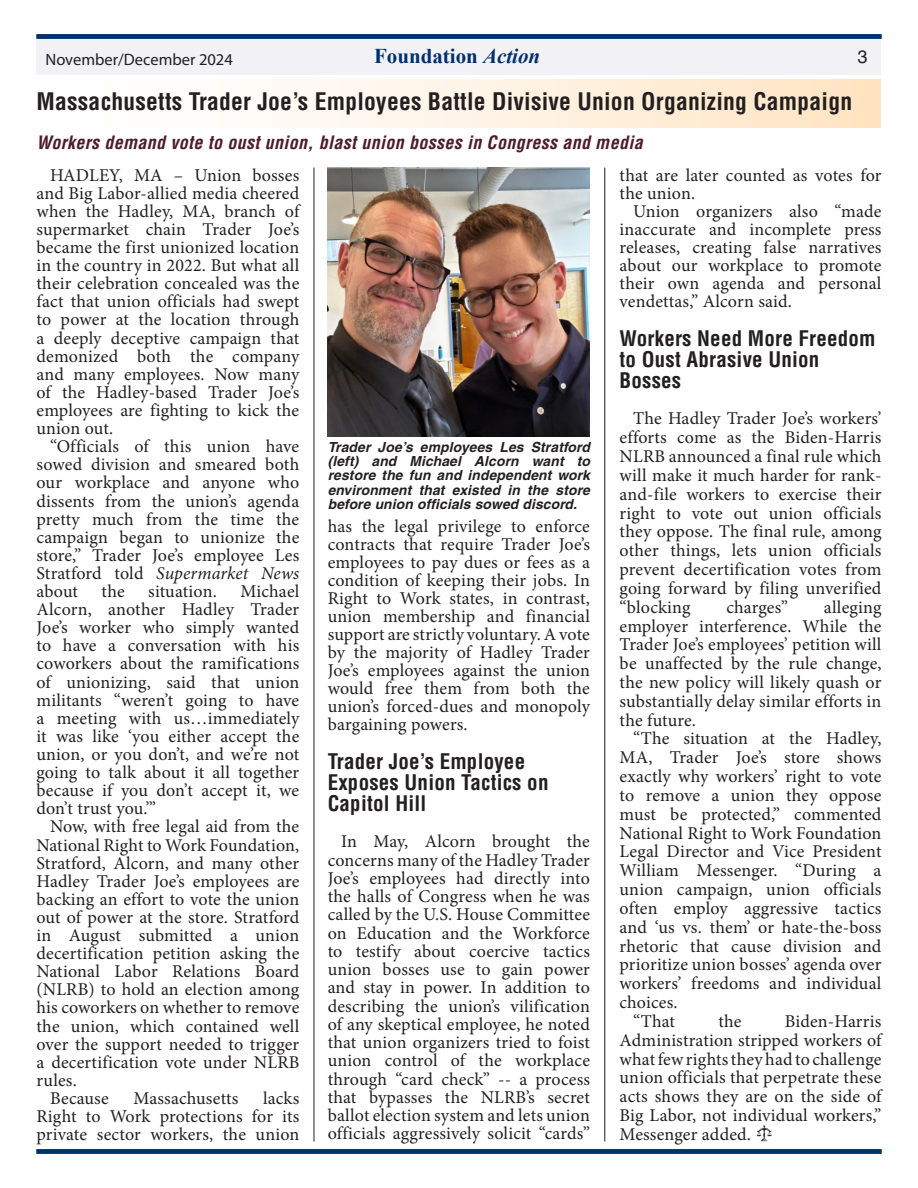
<style>
.page{position:relative;width:918px;height:1188px;background:#fff}
.page>*{position:absolute;margin:0;border:0;box-sizing:border-box;transform-origin:0 0}
.Headlines{font:700 condensed 23.7px "Helvetica CE";letter-spacing:.01em;color:#231f20}
.Pull_Quotes{font:700 condensed 21px/21px "Helvetica CE";letter-spacing:.01em;color:#231f20}
.t1{font:700 21px "Times New Roman";color:#00306d}
.t2{font:italic 700 21px "Times New Roman";color:#00306d;scale:1.04 1}
.Pull_Quotes-2{font:18px/18.1px "Minion Pro";letter-spacing:.01em;color:#231f20;text-align:justify}
.List_Paragraph{font:italic 700 condensed 18px "Helvetica CE";letter-spacing:.02em;color:#4e1c28}
.t3{font:18px "Helvetica CE";color:#231f20}
.t4{font:16.5px "Myriad Pro";color:#231f20}
.Pull_Quotes-3{font:italic 700 13.8px/14.2px "Helvetica CE";letter-spacing:.01em;color:#231f20;text-align:justify}
.s1{font-style:italic}
</style>
<div class="page">
<div style="left:37px;top:34px;width:844px;height:5px;background:#00306d"></div>
<div style="left:37px;top:1149px;width:844px;height:5px;background:#00306d"></div>
<div style="left:37px;top:39px;width:844px;height:36px;background:#f2f1f5"></div>
<img style="left:757px;top:1125px;width:15px;height:16px">
<hr style="left:604px;top:168px;width:1px;height:974px;background:#231f20">
<div style="left:37px;top:79px;width:844px;height:49px;background:linear-gradient(to right,#fff,#ffe6c5)"></div>
<hr style="left:314px;top:168px;width:1px;height:974px;background:#231f20">
<img style="left:328px;top:168px;width:262px;height:268px">
<p class="t3" style="left:47px;top:46px;width:12px">3</p>
<p class="t1" style="left:374px;top:41px;width:168px">Foundation <span class="s1">Action</span></p>
<p class="t2" style="left:486px;top:42px;width:57px">Action</p>
<p class="t4" style="left:46px;top:49px;width:189px">November/December 2024</p>
<p class="Headlines" style="left:37px;top:86px;width:817px">Massachusetts Trader Joe’s Employees Battle Divisive Union Organizing Campaign</p>
<p class="List_Paragraph" style="left:37px;top:131px;width:608px">Workers demand vote to oust union, blast union bosses in Congress and media</p>
<p class="Pull_Quotes-2" style="left:37px;top:166px;width:264px;text-indent:13px">HADLEY, MA – Union bosses and Big Labor-allied media cheered when the Hadley, MA, branch of supermarket chain Trader Joe’s became the first unionized location in the country in 2022. But what all their celebration concealed was the fact that union officials had swept to power at the location through a deeply deceptive campaign that demonized both the company and many employees. Now many of the Hadley-based Trader Joe’s employees are fighting to kick the union out.</p>
<p class="Pull_Quotes-2" style="left:37px;top:437px;width:264px;text-indent:13px">“Officials of this union have sowed division and smeared both our workplace and anyone who dissents from the union’s agenda pretty much from the time the campaign began to unionize the store,” Trader Joe’s employee Les Stratford told <span class="s1">Supermarket News </span>about</p>
<p class="Pull_Quotes-2" style="left:37px;top:582px;width:264px;text-indent:204px">Michael Alcorn, another Hadley Trader Joe’s worker who simply wanted to have a conversation with his coworkers about the ramifications of unionizing, said that union militants “weren’t going to have a meeting with us…immediately it was like ‘you either accept the union, or you don’t, and we’re not going to talk about it all together because if you don’t accept it, we don’t trust you.’”</p>
<p class="Pull_Quotes-2" style="left:37px;top:818px;width:264px;text-indent:13px">Now, with free legal aid from the National Right to Work Foundation, Stratford, Alcorn, and many other Hadley Trader Joe’s employees are backing an effort to vote the union out of power at the store. Stratford in August submitted a union decertification petition asking the National Labor Relations Board (NLRB) to hold an election among his coworkers on whether to remove the union, which contained well over the support needed to trigger a decertification vote under NLRB rules.</p>
<p class="Pull_Quotes-2" style="left:50px;top:1089px;width:60px">Because</p>
<p class="Pull_Quotes-2" style="left:134px;top:1089px;width:106px">Massachusetts</p>
<p class="Pull_Quotes-2" style="left:102px;top:582px;width:25px">the</p>
<p class="Pull_Quotes-2" style="left:148px;top:582px;width:70px">situation.</p>
<p class="Pull_Quotes-2" style="left:37px;top:1089px;width:264px;text-indent:227px">lacks Right to Work protections for its private sector workers, the union</p>
<p class="Pull_Quotes-3" style="left:328px;top:440px;width:264px">Trader Joe’s employees Les Stratford (left) and Michael Alcorn want to restore the fun and independent work environment that existed in the store before union officials sowed discord.</p>
<p class="Pull_Quotes-2" style="left:328px;top:517px;width:264px">has the legal privilege to enforce contracts that require Trader Joe’s employees to pay dues or fees as a condition of keeping their jobs. In Right to Work states, in contrast, union membership and financial support are strictly voluntary. A vote by the majority of Hadley Trader Joe’s employees against the union would free them from both the union’s forced-dues and monopoly bargaining powers.</p>
<p class="Pull_Quotes" style="left:328px;top:751px;width:222px">Trader Joe’s Employee<br>Exposes Union Tactics on<br>Capitol Hill</p>
<p class="Pull_Quotes-2" style="left:328px;top:832px;width:264px;text-indent:14px">In May, Alcorn brought the concerns many of the Hadley Trader Joe’s employees had directly into the halls of Congress when he was called by the U.S. House Committee on Education and the Workforce to testify about coercive tactics union bosses use to gain power and stay in power. In addition to describing the union’s vilification of any skeptical employee, he noted that union organizers tried to foist union control of the workplace through “card check” -- a process that bypasses the NLRB’s secret ballot election system and lets union officials aggressively solicit “cards”</p>
<p class="Pull_Quotes-2" style="left:620px;top:166px;width:263px">that are later counted as votes for the union.</p>
<p class="Pull_Quotes-2" style="left:620px;top:202px;width:263px;text-indent:14px">Union organizers also “made inaccurate and incomplete press releases, creating false narratives about our workplace to promote their own agenda and personal vendettas,” Alcorn said.</p>
<p class="Pull_Quotes" style="left:620px;top:327px;width:258px">Workers Need More Freedom to Oust Abrasive Union<br>Bosses</p>
<p class="Pull_Quotes-2" style="left:620px;top:409px;width:263px;line-height:18.9px;text-indent:14px">The Hadley Trader Joe’s workers’ efforts come as the Biden-Harris NLRB announced a final rule which will make it much harder for rank&shy;and-file workers to exercise their right to vote out union officials they oppose. The final rule, among other things, lets union officials prevent decertification votes from going forward by filing unverified “blocking</p>
<p class="Pull_Quotes-2" style="left:620px;top:598px;width:263px;line-height:18.9px;text-indent:204px">alleging employer interference. While the Trader Joe’s employees’ petition will be unaffected by the rule change, the new policy will likely quash or substantially delay similar efforts in the future.</p>
<p class="Pull_Quotes-2" style="left:620px;top:729px;width:263px;line-height:18.9px;text-indent:14px">“The situation at the Hadley, MA, Trader Joe’s store shows exactly why workers’ right to vote to remove a union they oppose must be protected,” commented National Right to Work Foundation Legal Director and Vice President William Messenger. “During a union campaign, union officials often employ aggressive tactics and ‘us vs. them’ or hate-the-boss rhetoric that cause division and prioritize union bosses’ agenda over workers’ freedoms and individual choices.</p>
<p class="Pull_Quotes-2" style="left:633px;top:1012px;width:44px">“That</p>
<p class="Pull_Quotes-2" style="left:718px;top:1012px;width:25px">the</p>
<p class="Pull_Quotes-2" style="left:726px;top:598px;width:63px">charges”</p>
<p class="Pull_Quotes-2" style="left:620px;top:1012px;width:263px;line-height:18.8px;text-indent:165px">Biden-Harris Administration stripped workers of what few rights they had to challenge union officials that perpetrate these acts shows they are on the side of Big Labor, not individual workers,” Messenger added.</p>
</div>
